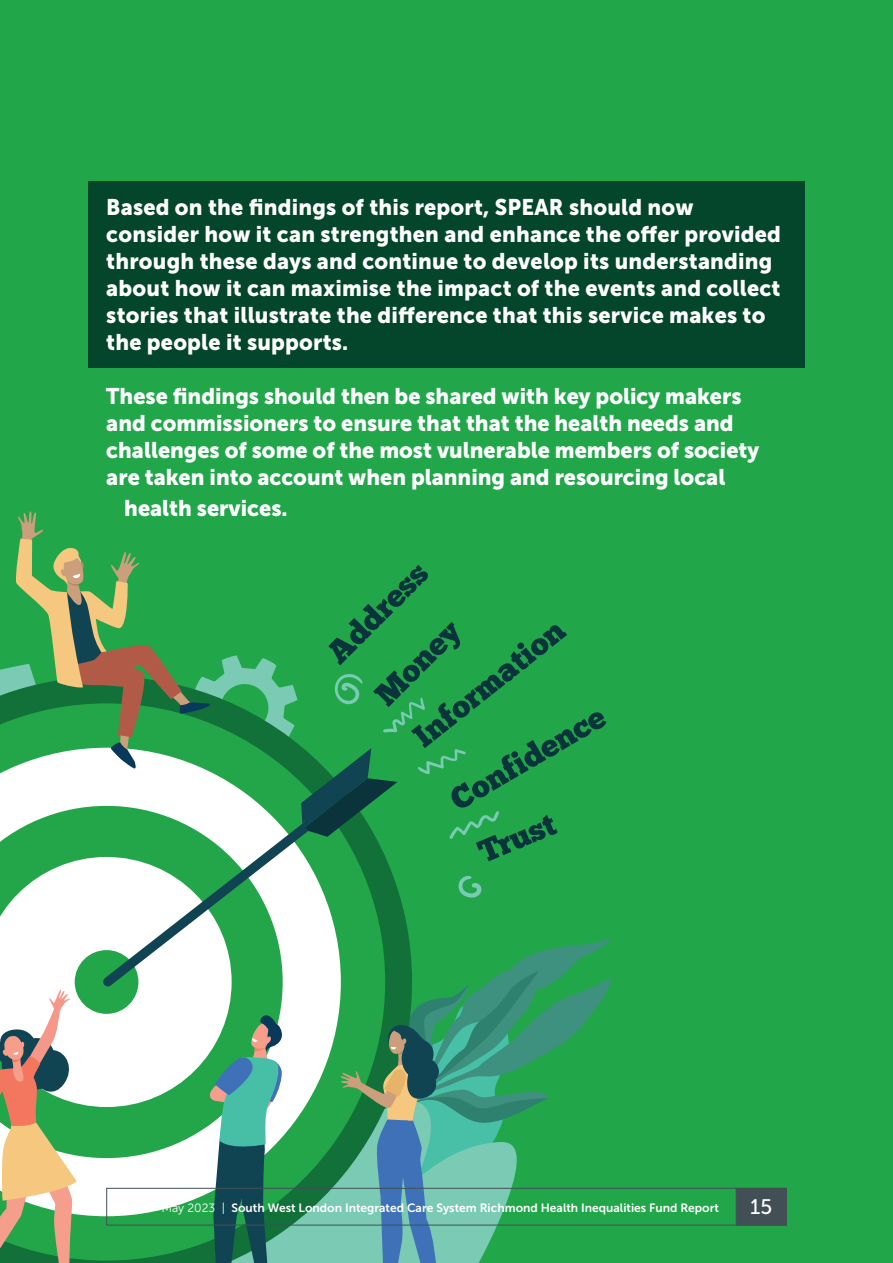
<style>
.page{position:relative;width:893px;height:1263px;background:#21a74a}
.page>*{position:absolute;margin:0;border:0;box-sizing:border-box;transform-origin:0 0}
.t1{font:22.5px/27px "Museo Sans 900";letter-spacing:.01em;color:#fff;scale:.96 1}
.t2{font:21px "Museo Sans 500";color:#fff}
.t3{font:12px "Museo Sans 700";color:#fff}
.s1{font-family:"Museo Sans 300"}
</style>
<div class="page">
<svg style="left:0;top:511px;width:613px;height:752px"></svg>
<div style="left:88px;top:182px;width:717px;height:186px;background:#03462b"></div>
<div style="left:106px;top:1188px;width:681px;height:37px;border:1px solid #425055"></div>
<div style="left:736px;top:1188px;width:51px;height:37px;background:#425055"></div>
<p class="t1" style="left:106px;top:193px;width:704px">Based on the findings of this report, SPEAR should now consider how it can strengthen and enhance the offer provided through these days and continue to develop its understanding about how it can maximise the impact of the events and collect stories that illustrate the difference that this service makes to the people it supports.</p>
<p class="t1" style="left:106px;top:382px;width:682px">These findings should then be shared with key policy makers and commissioners to ensure that that the health needs and challenges of some of the most vulnerable members of society are taken into account when planning and resourcing local</p>
<p class="t1" style="left:124px;top:495px;width:172px">health services.</p>
<p class="t3" style="left:162px;top:1201px;width:559px"><span class="s1">May 2023 |</span> South West London Integrated Care System Richmond Health Inequalities Fund Report</p>
<p class="t2" style="left:750px;top:1195px;width:24px">15</p>
</div>
